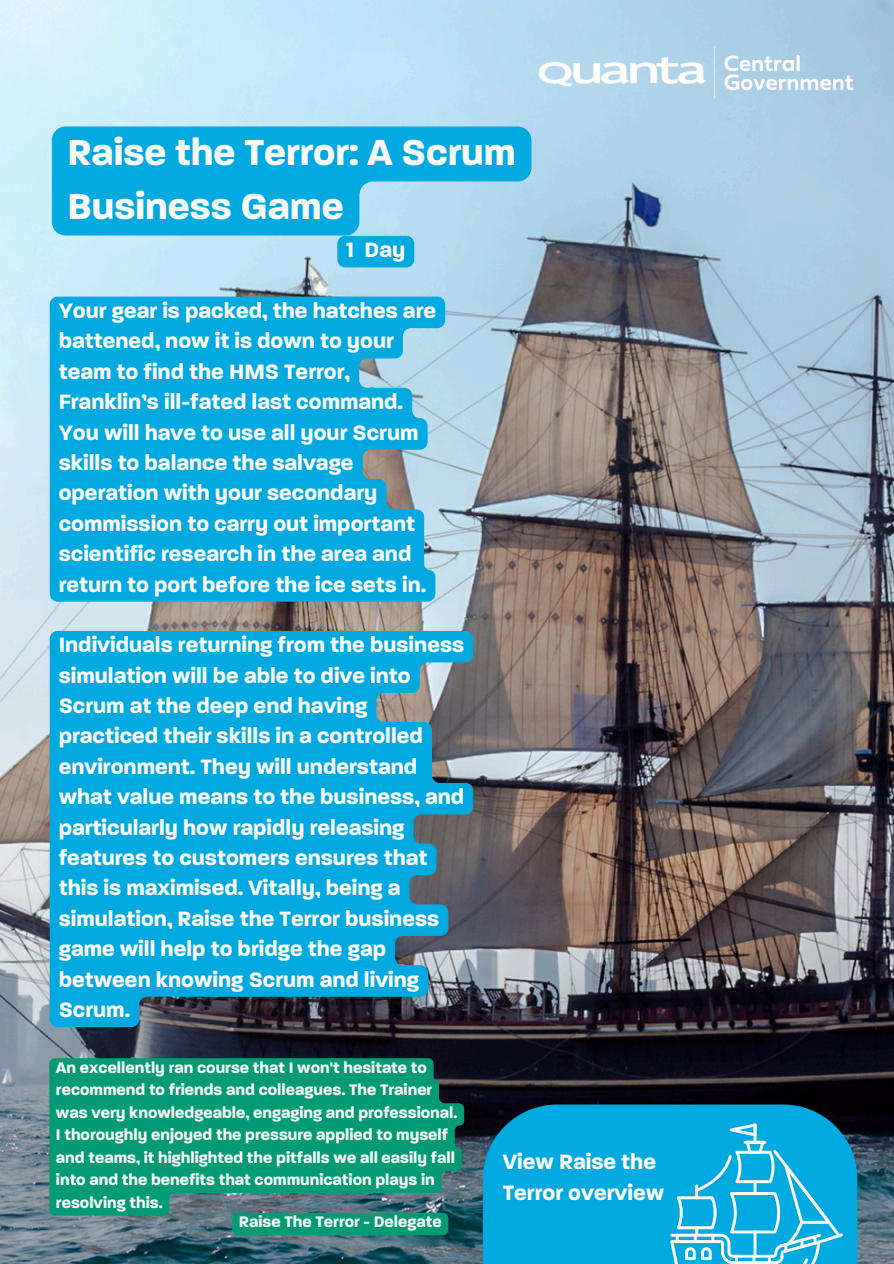
<style>
.page{position:relative;width:894px;height:1264px;background:#fff}
.page>*{position:absolute;margin:0;border:0;box-sizing:border-box;transform-origin:0 0}
.t1{font:700 39px/54px "Paralucent";color:#faf9f6}
.t2{font:700 22.5px/30.3px "Paralucent";color:#faf9f6}
.t3{font:700 16.5px/22.5px "Paralucent";color:#faf9f6}
</style>
<div class="page">
<img style="left:0;top:0;width:893px;height:1263px">
<div style="left:483px;top:1104px;width:374px;height:159px;background:#00a9e0"></div>
<svg style="left:670px;top:1123px;width:172px;height:140px"></svg>
<svg style="left:52px;top:126px;width:479px;height:109px;background:#21b2e2"></svg>
<svg style="left:50px;top:296px;width:395px;height:305px;background:#10abde"></svg>
<svg style="left:50px;top:631px;width:423px;height:396px;background:#0f9ccc"></svg>
<div style="left:337px;top:236px;width:77px;height:31px;background:#00a9e0;border-radius:8px"></div>
<svg style="left:49px;top:1058px;width:415px;height:157px;background:#099373"></svg>
<div style="left:232px;top:1212px;width:216px;height:23px;background:#009b74;border-radius:6px"></div>
<img style="left:525px;top:34px;width:341px;height:77px">
<p class="t1" style="left:67px;top:127px;width:449px">Raise the Terror: A Scrum<br>Business Game</p>
<h2 class="t2" style="left:346px;top:236px;width:60px">1 Day</h2>
<h1 class="t2" style="left:59px;top:297px;width:379px">Your gear is packed, the hatches are battened, now it is down to your team to find the HMS Terror,<br>Franklin’s ill-fated last command.<br>You will have to use all your Scrum skills to balance the salvage operation with your secondary commission to carry out important scientific research in the area and return to port before the ice sets in.</h1>
<h2 class="t2" style="left:59px;top:631px;width:407px">Individuals returning from the business simulation will be able to dive into Scrum at the deep end having practiced their skills in a controlled environment. They will understand what value means to the business, and particularly how rapidly releasing features to customers ensures that this is maximised. Vitally, being a simulation, Raise the Terror business game will help to bridge the gap between knowing Scrum and living Scrum.</h2>
<p class="t3" style="left:56px;top:1056px;width:403px">An excellently ran course that I won't hesitate to recommend to friends and colleagues. The Trainer was very knowledgeable, engaging and professional.<br>I thoroughly enjoyed the pressure applied to myself and teams, it highlighted the pitfalls we all easily fall into and the benefits that communication plays in resolving this.</p>
<p class="t3" style="left:239px;top:1211px;width:204px">Raise The Terror - Delegate</p>
<h2 class="t2" style="left:502px;top:1146px;width:163px;line-height:31.5px">View Raise the<br>Terror overview</h2>
</div>
